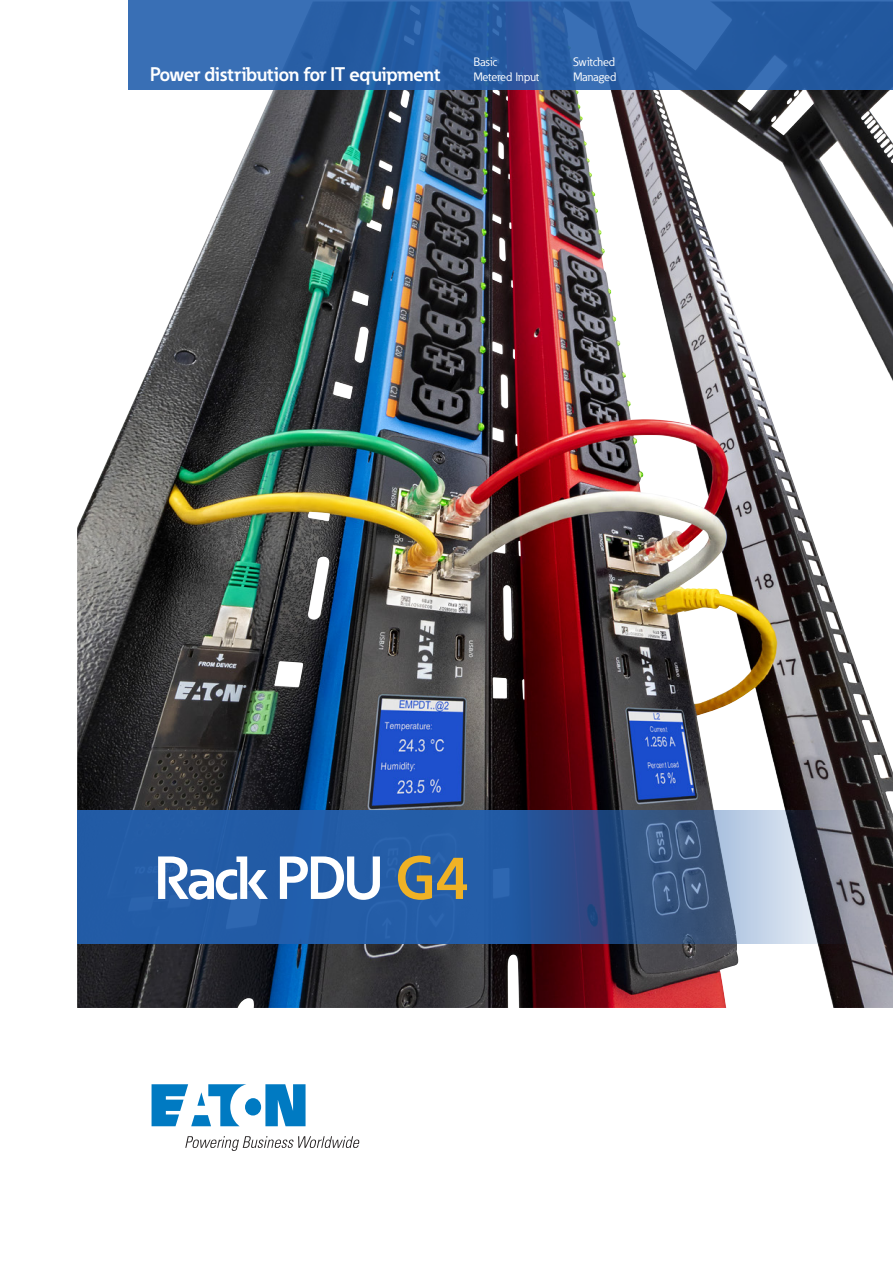
<style>
.page{position:relative;width:893px;height:1263px;background:#fff}
.page>*{position:absolute;margin:0;border:0;box-sizing:border-box;transform-origin:0 0}
.t1{font:700 60px "Eaton";letter-spacing:-.05em;color:#fff}
._00_Product{font:700 19.5px "Eaton";letter-spacing:-.02em;color:#fff}
._00_Parts_Model_Listing{font:12px "Eaton";letter-spacing:-.01em;color:#fff}
.s1{color:#efb225}
</style>
<div class="page">
<img style="left:77px;top:90px;width:816px;height:918px">
<svg style="left:152px;top:1084px;width:154px;height:42px"></svg>
<svg style="left:185px;top:1136px;width:175px;height:15px"></svg>
<svg style="left:128px;top:0;width:765px;height:90px;background:#2c62a8"></svg>
<svg style="left:77px;top:810px;width:816px;height:133px;background:#3a629a"></svg>
<p class="_00_Parts_Model_Listing" style="left:473px;top:54px;width:25px">Basic</p>
<p class="_00_Parts_Model_Listing" style="left:473px;top:69px;width:67px">Metered Input</p>
<p class="_00_Parts_Model_Listing" style="left:573px;top:54px;width:43px">Switched</p>
<p class="_00_Product" style="left:150px;top:62px;width:292px">Power distribution for IT equipment</p>
<p class="_00_Parts_Model_Listing" style="left:573px;top:69px;width:45px">Managed</p>
<p class="t1" style="left:154px;top:840px;width:316px">Rack PDU <span class="s1">G4</span></p>
</div>
